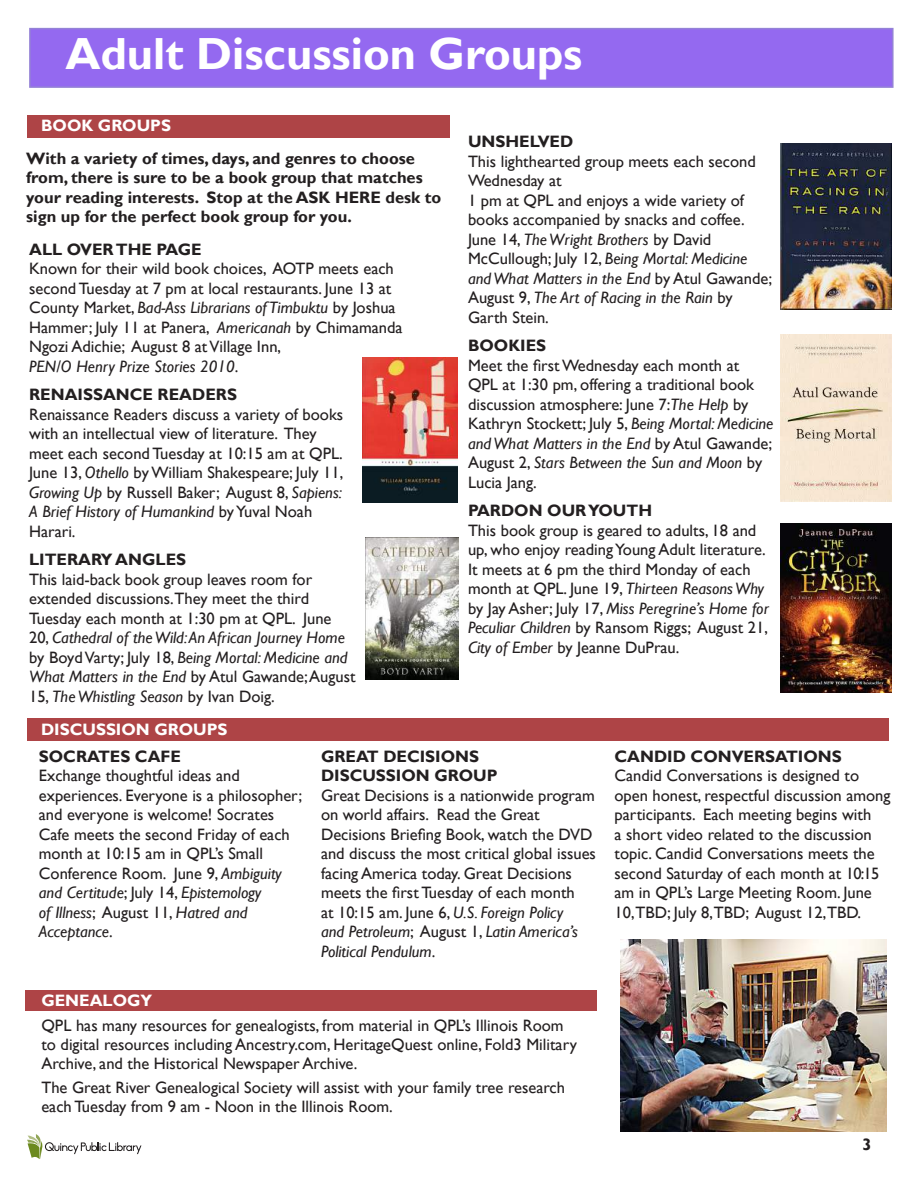
<style>
.page{position:relative;width:918px;height:1188px;background:#fff}
.page>*{position:absolute;margin:0;border:0;box-sizing:border-box;transform-origin:0 0}
.t1{font:700 45px "Gill Sans";color:#fff}
.t2{font:16.5px/19.5px "Gill Sans";color:#231f20}
.t3{font:700 16.5px/19.5px "Gill Sans";color:#231f20}
.t4{font:700 16.5px "Gill Sans";color:#fff}
.s1{font-style:italic}
</style>
<div class="page">
<div style="left:29px;top:28px;width:865px;height:60px;background:#9469f0;border:2px solid #9482d6"></div>
<svg style="left:27px;top:1134px;width:114px;height:25px"></svg>
<div style="left:27px;top:718px;width:861px;height:23px;background:#ae4446"></div>
<div style="left:27px;top:115px;width:422px;height:23px;background:#ae4446"></div>
<div style="left:26px;top:990px;width:571px;height:20px;background:#ae4446"></div>
<img style="left:621px;top:940px;width:266px;height:192px">
<img style="left:780px;top:334px;width:111px;height:168px">
<img style="left:365px;top:538px;width:93px;height:141px">
<img style="left:780px;top:523px;width:111px;height:170px">
<img style="left:362px;top:357px;width:96px;height:146px">
<img style="left:780px;top:143px;width:111px;height:167px">
<h1 class="t1" style="left:66px;top:27px;width:518px">Adult Discussion Groups</h1>
<p class="t4" style="left:41px;top:115px;width:131px">BOOK GROUPS</p>
<p class="t3" style="left:26px;top:149px;width:417px">With a variety of times, days, and genres to choose from, there is sure to be a book group that matches your reading interests. Stop at the ASK HERE desk to sign up for the perfect book group for you.</p>
<p class="t3" style="left:29px;top:240px;width:174px">ALL OVER THE PAGE</p>
<p class="t2" style="left:29px;top:259px;width:375px">Known for their wild book choices, AOTP meets each second Tuesday at 7 pm at local restaurants. June 13 at County Market, <span class="s1">Bad-Ass Librarians of Timbuktu</span> by Joshua Hammer; July 11 at Panera, <span class="s1">Americanah</span> by Chimamanda Ngozi Adichie; August 8 at Village Inn,<br><span class="s1">PEN/O Henry Prize Stories 2010</span>.</p>
<p class="t3" style="left:29px;top:385px;width:209px">RENAISSANCE READERS</p>
<p class="t2" style="left:29px;top:405px;width:316px">Renaissance Readers discuss a variety of books with an intellectual view of literature. They meet each second Tuesday at 10:15 am at QPL.<br>June 13, <span class="s1">Othello</span> by William Shakespeare; July 11, <span class="s1">Growing Up</span> by Russell Baker; August 8, <span class="s1">Sapiens:<br>A Brief History of Humankind</span> by Yuval Noah Harari.</p>
<p class="t3" style="left:29px;top:551px;width:158px">LITERARY ANGLES</p>
<p class="t2" style="left:29px;top:570px;width:328px">This laid-back book group leaves room for extended discussions.They meet the third Tuesday each month at 1:30 pm at QPL. June 20, <span class="s1">Cathedral of the Wild: An African Journey Home </span>by Boyd Varty; July 18, <span class="s1">Being Mortal: Medicine and What Matters in the End</span> by Atul Gawande; August 15, <span class="s1">The Whistling Season</span> by Ivan Doig.</p>
<p class="t4" style="left:41px;top:720px;width:188px">DISCUSSION GROUPS</p>
<p class="t3" style="left:468px;top:133px;width:107px">UNSHELVED</p>
<p class="t2" style="left:468px;top:152px;width:306px">This lighthearted group meets each second Wednesday at<br>1 pm at QPL and enjoys a wide variety of books accompanied by snacks and coffee.<br>June 14, <span class="s1">The Wright Brothers</span> by David McCullough; July 12, <span class="s1">Being Mortal: Medicine and What Matters in the End</span> by Atul Gawande; August 9, <span class="s1">The Art of Racing in the Rain</span> by Garth Stein.</p>
<p class="t3" style="left:468px;top:337px;width:80px">BOOKIES</p>
<p class="t2" style="left:468px;top:356px;width:307px">Meet the first Wednesday each month at QPL at 1:30 pm, offering a traditional book discussion atmosphere: June 7:<span class="s1">The Help</span> by Kathryn Stockett; July 5, <span class="s1">Being Mortal: Medicine and What Matters in the End</span> by Atul Gawande; August 2, <span class="s1">Stars Between the Sun and Moon</span> by Lucia Jang.</p>
<p class="t3" style="left:468px;top:502px;width:186px">PARDON OUR YOUTH</p>
<p class="t2" style="left:468px;top:521px;width:302px">This book group is geared to adults, 18 and up, who enjoy reading Young Adult literature.<br>It meets at 6 pm the third Monday of each month at QPL. June 19, <span class="s1">Thirteen Reasons Why </span>by Jay Asher; July 17, <span class="s1">Miss Peregrine’s Home for Peculiar Children</span> by Ransom Riggs; August 21, <span class="s1">City of Ember</span> by Jeanne DuPrau.</p>
<p class="t3" style="left:39px;top:747px;width:144px">SOCRATES CAFE</p>
<p class="t2" style="left:39px;top:766px;width:265px">Exchange thoughtful ideas and experiences. Everyone is a philosopher; and everyone is welcome! Socrates<br>Cafe meets the second Friday of each month at 10:15 am in QPL’s Small<br>Conference Room. June 9, <span class="s1">Ambiguity and Certitude</span>; July 14, <span class="s1">Epistemology<br>of Illness</span>; August 11, <span class="s1">Hatred and<br>Acceptance</span>.</p>
<p class="t3" style="left:321px;top:747px;width:178px">GREAT DECISIONS<br>DISCUSSION GROUP</p>
<p class="t2" style="left:321px;top:786px;width:276px">Great Decisions is a nationwide program on world affairs. Read the Great Decisions Briefing Book, watch the DVD and discuss the most critical global issues facing America today. Great Decisions meets the first Tuesday of each month<br>at 10:15 am. June 6, <span class="s1">U.S. Foreign Policy<br>and Petroleum</span>; August 1, <span class="s1">Latin America’s Political Pendulum</span>.</p>
<p class="t4" style="left:41px;top:990px;width:112px">GENEALOGY</p>
<p class="t2" style="left:41px;top:1016px;width:537px;line-height:18.9px">QPL has many resources for genealogists, from material in QPL’s Illinois Room to digital resources including Ancestry.com, HeritageQuest online, Fold3 Military<br>Archive, and the Historical Newspaper Archive.</p>
<p class="t2" style="left:41px;top:1079px;width:525px;line-height:18.9px">The Great River Genealogical Society will assist with your family tree research each Tuesday from 9 am - Noon in the Illinois Room.</p>
<p class="t3" style="left:615px;top:747px;width:229px">CANDID CONVERSATIONS</p>
<p class="t2" style="left:615px;top:766px;width:278px">Candid Conversations is designed to open honest, respectful discussion among participants. Each meeting begins with<br>a short video related to the discussion topic. Candid Conversations meets the second Saturday of each month at 10:15 am in QPL’s Large Meeting Room. June 10,TBD; July 8,TBD; August 12,TBD.</p>
<p class="t3" style="left:863px;top:1136px;width:11px">3</p>
</div>
